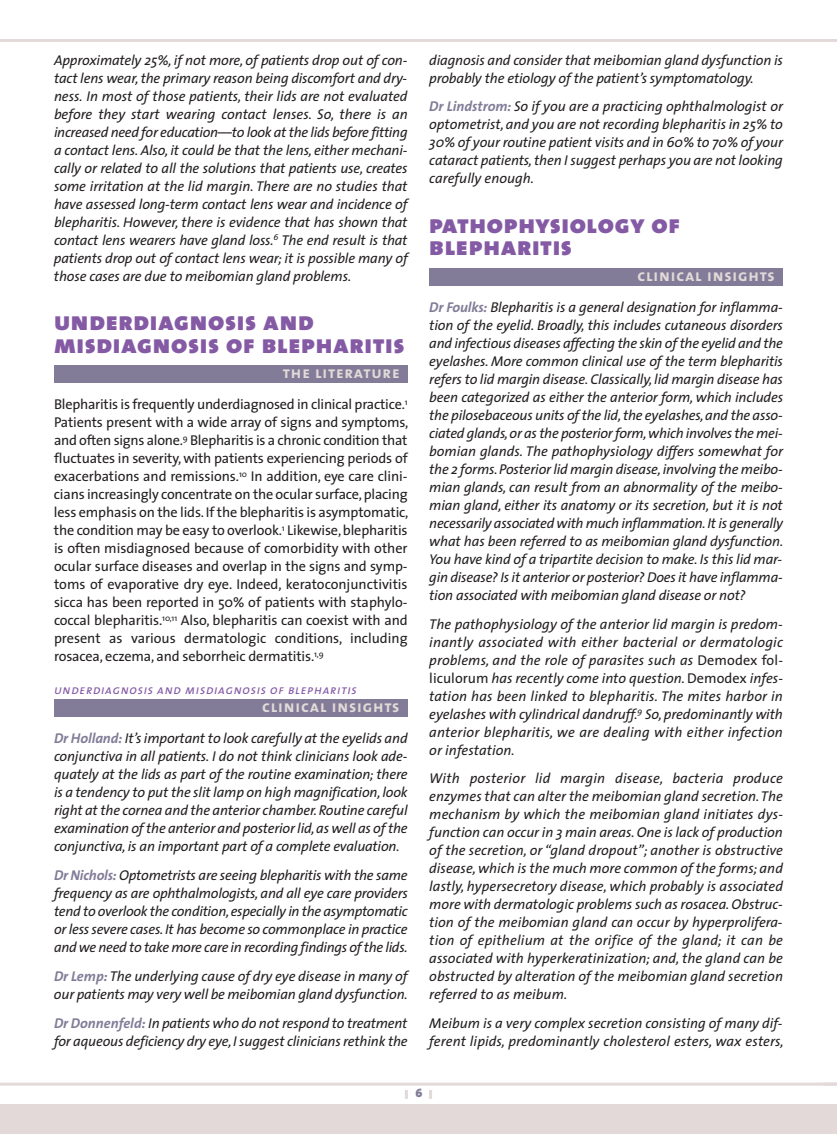
<style>
.page{position:relative;width:837px;height:1134px;background:#fff}
.page>*{position:absolute;margin:0;border:0;box-sizing:border-box;transform-origin:0 0}
.t1{font:26.25px/22.5px "The Sans Black Caps";letter-spacing:.025em;color:#845aa5}
.t2{font:16.5px "The Sans Bold Caps";letter-spacing:.05em;color:#e2d9d8}
.t3{font:italic 14.25px/18px "The Sans";letter-spacing:-.01em;color:#231f20;text-align:justify}
.t4{font:14.25px/18px "The Sans";letter-spacing:-.01em;color:#231f20;text-align:justify}
.t5{font:italic 12.75px "The Sans Caps";letter-spacing:.05em;color:#845aa5}
.t6{font:900 12px "The Sans";color:#827c98}
.s1{font-weight:700;color:#827c98}
.s2{font-style:normal}
</style>
<div class="page">
<div style="left:430px;top:268px;width:353px;height:17px;background:#827c98"></div>
<div style="left:54px;top:699px;width:353px;height:17px;background:#827c98"></div>
<div style="left:54px;top:365px;width:353px;height:18px;background:#827c98"></div>
<hr style="left:0;top:1083px;width:837px;height:3px;background:#e2d9d8">
<div style="left:0;top:1104px;width:837px;height:30px;background:#e2d9d8"></div>
<svg style="left:429px;top:1090px;width:3px;height:9px"></svg>
<svg style="left:405px;top:1090px;width:3px;height:9px"></svg>
<hr style="left:0;top:39px;width:837px;height:3px;background:#e2d9d8">
<p class="t3" style="left:54px;top:52px;width:355px">Approximately 25%, if not more, of patients drop out of con&shy;tact lens wear, the primary reason being discomfort and dry&shy;ness. In most of those patients, their lids are not evaluated before they start wearing contact lenses. So, there is an increased need for education—to look at the lids before fitting a contact lens. Also, it could be that the lens, either mechani&shy;cally or related to all the solutions that patients use, creates some irritation at the lid margin. There are no studies that have assessed long-term contact lens wear and incidence of blepharitis. However, there is evidence that has shown that contact lens wearers have gland loss.<sup>6</sup> The end result is that patients drop out of contact lens wear; it is possible many of those cases are due to meibomian gland problems.</p>
<h1 class="t1" style="left:54px;top:310px;width:352px">underdiagnosis and misdiagnosis of blepharitis</h1>
<p class="t2" style="left:283px;top:363px;width:118px">the literature</p>
<p class="t4" style="left:54px;top:396px;width:356px">Blepharitis is frequently underdiagnosed in clinical practice.<sup>1<br></sup>Patients present with a wide array of signs and symptoms, and often signs alone.<sup>9</sup> Blepharitis is a chronic condition that fluctuates in severity, with patients experiencing periods of exacerbations and remissions.<sup>10</sup> In addition, eye care clini&shy;cians increasingly concentrate on the ocular surface, placing less emphasis on the lids.If the blepharitis is asymptomatic, the condition may be easy to overlook.<sup>1</sup> Likewise, blepharitis is often misdiagnosed because of comorbidity with other ocular surface diseases and overlap in the signs and symp&shy;toms of evaporative dry eye. Indeed, keratoconjunctivitis sicca has been reported in 50% of patients with staphylo&shy;coccal blepharitis.<sup>10,11</sup> Also, blepharitis can coexist with and present as various dermatologic conditions, including rosacea, eczema, and seborrheic dermatitis.<sup>1,9</sup></p>
<p class="t5" style="left:54px;top:683px;width:304px">underdiagnosis and misdiagnosis of blepharitis</p>
<p class="t2" style="left:262px;top:696px;width:139px">clinical insights</p>
<p class="t3" style="left:54px;top:730px;width:355px"><span class="s1">Dr Holland:</span> It’s important to look carefully at the eyelids and conjunctiva in all patients. I do not think clinicians look ade&shy;quately at the lids as part of the routine examination; there is a tendency to put the slit lamp on high magnification,look right at the cornea and the anterior chamber. Routine careful examination of the anterior and posterior lid, as well as of the conjunctiva, is an important part of a complete evaluation.</p>
<p class="t3" style="left:54px;top:867px;width:355px"><span class="s1">Dr Nichols:</span> Optometrists are seeing blepharitis with the same frequency as are ophthalmologists, and all eye care providers tend to overlook the condition,especially in the asymptomatic or less severe cases.It has become so commonplace in practice and we need to take more care in recording findings of the lids.</p>
<p class="t3" style="left:54px;top:969px;width:355px"><span class="s1">Dr Lemp:</span> The underlying cause of dry eye disease in many of our patients may very well be meibomian gland dysfunction.</p>
<p class="t3" style="left:54px;top:1015px;width:355px"><span class="s1">Dr Donnenfeld:</span> In patients who do not respond to treatment for aqueous deficiency dry eye,I suggest clinicians rethink the</p>
<p class="t3" style="left:429px;top:52px;width:355px">diagnosis and consider that meibomian gland dysfunction is probably the etiology of the patient’s symptomatology.</p>
<p class="t3" style="left:429px;top:99px;width:355px"><span class="s1">Dr Lindstrom:</span> So if you are a practicing ophthalmologist or optometrist, and you are not recording blepharitis in 25% to 30% of your routine patient visits and in 60% to 70% of your cataract patients, then I suggest perhaps you are not looking carefully enough.</p>
<h1 class="t1" style="left:429px;top:213px;width:252px">pathophysiology of blepharitis</h1>
<p class="t2" style="left:638px;top:265px;width:139px">clinical insights</p>
<p class="t3" style="left:429px;top:299px;width:355px"><span class="s1">Dr Foulks:</span> Blepharitis is a general designation for inflamma&shy;tion of the eyelid. Broadly, this includes cutaneous disorders and infectious diseases affecting the skin of the eyelid and the eyelashes. More common clinical use of the term blepharitis refers to lid margin disease. Classically, lid margin disease has been categorized as either the anterior form, which includes the pilosebaceous units of the lid, the eyelashes, and the asso&shy;ciated glands,or as the posterior form,which involves the mei&shy;bomian glands. The pathophysiology differs somewhat for the 2 forms. Posterior lid margin disease,involving the meibo&shy;mian glands, can result from an abnormality of the meibo&shy;mian gland, either its anatomy or its secretion, but it is not necessarily associated with much inflammation.It is generally what has been referred to as meibomian gland dysfunction.<br>You have kind of a tripartite decision to make. Is this lid mar&shy;gin disease? Is it anterior or posterior? Does it have inflamma&shy;tion associated with meibomian gland disease or not?</p>
<p class="t3" style="left:429px;top:616px;width:355px">The pathophysiology of the anterior lid margin is predom&shy;inantly associated with either bacterial or dermatologic problems, and the role of parasites such as <span class="s2">Demodex fol&shy;liculorum</span> has recently come into question.<span class="s2">Demodex</span> infes&shy;tation has been linked to blepharitis. The mites harbor in eyelashes with cylindrical dandruff.<sup>9</sup> So, predominantly with anterior blepharitis, we are dealing with either infection or infestation.</p>
<p class="t3" style="left:429px;top:771px;width:355px">With posterior lid margin disease, bacteria produce enzymes that can alter the meibomian gland secretion.The mechanism by which the meibomian gland initiates dys&shy;function can occur in 3 main areas. One is lack of production of the secretion, or “gland dropout”; another is obstructive disease, which is the much more common of the forms; and lastly, hypersecretory disease, which probably is associated more with dermatologic problems such as rosacea. Obstruc&shy;tion of the meibomian gland can occur by hyperprolifera&shy;tion of epithelium at the orifice of the gland; it can be associated with hyperkeratinization; and, the gland can be obstructed by alteration of the meibomian gland secretion referred to as meibum.</p>
<p class="t3" style="left:429px;top:1016px;width:356px">Meibum is a very complex secretion consisting of many dif&shy;ferent lipids, predominantly cholesterol esters, wax esters,</p>
<p class="t6" style="left:415px;top:1089px;width:8px">6</p>
</div>
